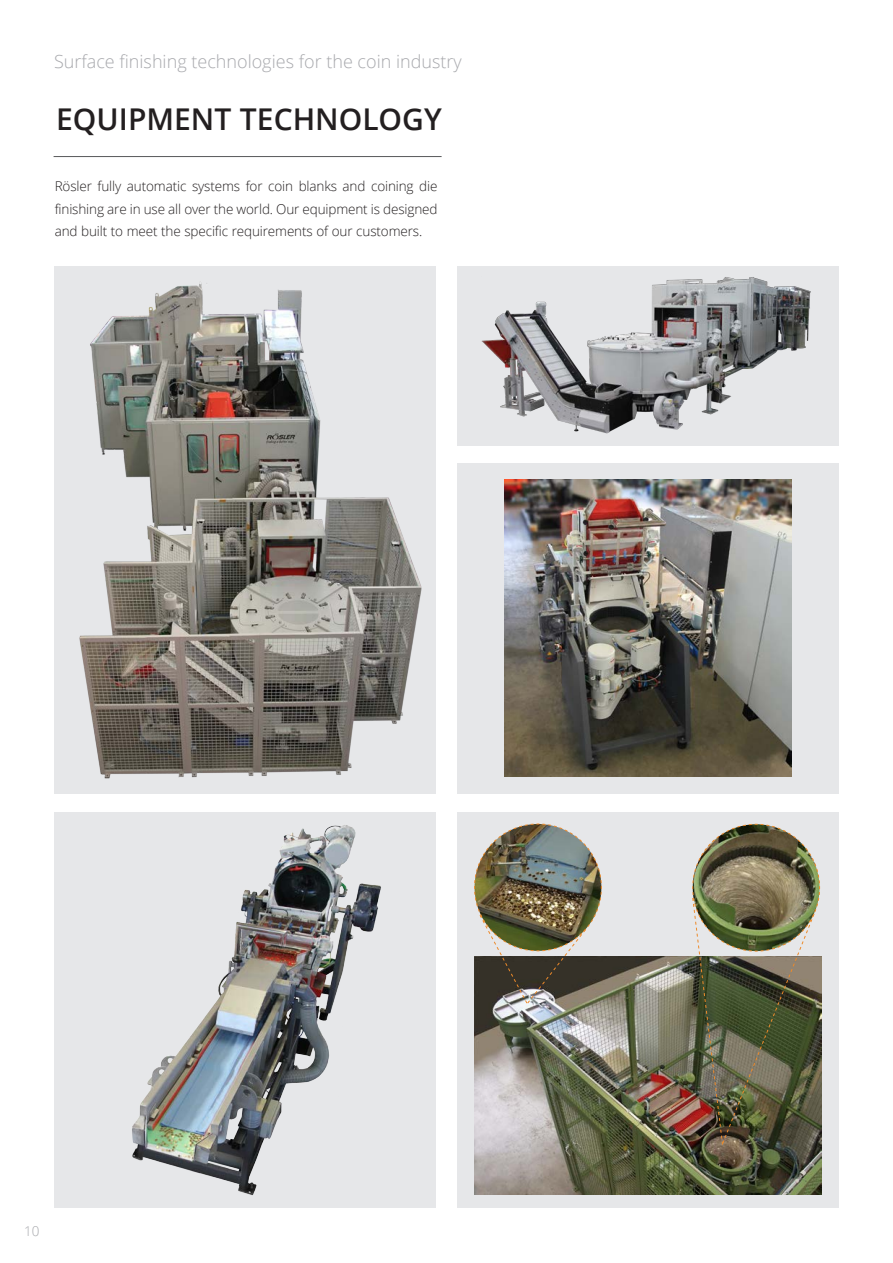
<style>
.page{position:relative;width:893px;height:1263px;background:#fff}
.page>*{position:absolute;margin:0;border:0;box-sizing:border-box;transform-origin:0 0}
.t1{font:600 30px "Open Sans";color:#231f20}
.t2{font:300 18px "Open Sans";color:#a8a9ad}
.t3{font:300 13.5px/22.5px "Open Sans";letter-spacing:-.01em;color:#231f20;text-align:justify}
.t4{font:300 13.5px "Open Sans";color:#a8a9ad}
</style>
<div class="page">
<div style="left:458px;top:463px;width:380px;height:330px;background:#e6e7e9"></div>
<div style="left:458px;top:266px;width:380px;height:180px;background:#e6e7e9"></div>
<div style="left:54px;top:812px;width:381px;height:396px;background:#e6e7e9"></div>
<div style="left:54px;top:266px;width:381px;height:527px;background:#e6e7e9"></div>
<div style="left:458px;top:812px;width:381px;height:395px;background:#e6e7e9"></div>
<img style="left:66px;top:276px;width:370px;height:518px">
<img style="left:505px;top:479px;width:286px;height:297px">
<img style="left:132px;top:825px;width:249px;height:370px">
<img style="left:481px;top:277px;width:330px;height:157px">
<img style="left:474px;top:956px;width:347px;height:238px">
<img style="left:474px;top:823px;width:128px;height:181px">
<img style="left:692px;top:823px;width:128px;height:322px">
<hr style="left:54px;top:156px;width:388px;height:1px;background:#57585a">
<h2 class="t2" style="left:54px;top:49px;width:409px">Surface finishing technologies for the coin industry</h2>
<p class="t1" style="left:56px;top:98px;width:387px">EQUIPMENT TECHNOLOGY</p>
<p class="t3" style="left:55px;top:175px;width:384px">Rösler fully automatic systems for coin blanks and coining die finishing are in use all over the world. Our equipment is designed and built to meet the specific requirements of our customers.</p>
<p class="t4" style="left:24px;top:1222px;width:17px">10</p>
</div>
